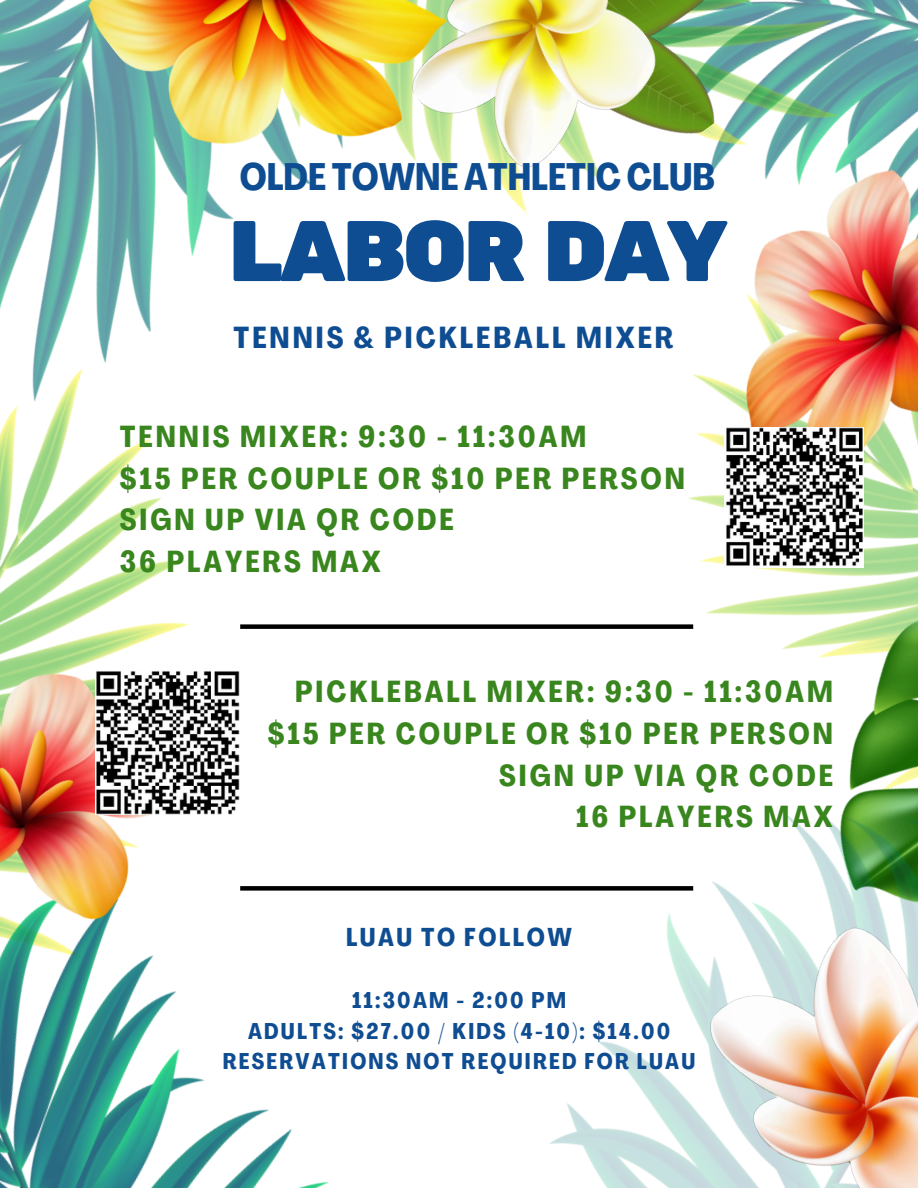
<style>
.page{position:relative;width:918px;height:1188px;background:#fff}
.page>*{position:absolute;margin:0;border:0;box-sizing:border-box;transform-origin:0 0}
.t1{font:85.8px "Rubik One";letter-spacing:-.05em;color:#0f4d92}
.t2{font:700 37.8px "Agrandir Tight";color:#0f4d92}
.t3{font:700 30px/41.7px "Agrandir Tight";letter-spacing:.1em;color:#3a861e}
.t4{font:700 30px "Agrandir Tight";letter-spacing:.1em;color:#0f4d92}
.t5{font:700 25.5px "Agrandir Tight";letter-spacing:.1em;color:#0f4d92}
.t6{font:700 22.5px "Agrandir Tight";letter-spacing:.1em;color:#0f4d92}
</style>
<div class="page">
<img style="left:0;top:511px;width:184px;height:83px">
<img style="left:0;top:0;width:199px;height:511px">
<img style="left:478px;top:0;width:80px;height:214px">
<img style="left:558px;top:0;width:360px;height:181px">
<img style="left:671px;top:139px;width:247px;height:338px">
<img style="left:640px;top:477px;width:278px;height:711px">
<img style="left:671px;top:814px;width:247px;height:374px">
<img style="left:0;top:814px;width:640px;height:374px">
<img style="left:48px;top:0;width:430px;height:233px">
<img style="left:0;top:594px;width:212px;height:392px">
<div style="left:240px;top:624px;width:453px;height:5px;background:#000"></div>
<img style="left:724px;top:428px;width:140px;height:139px">
<img style="left:96px;top:670px;width:144px;height:144px">
<div style="left:240px;top:886px;width:453px;height:5px;background:#000"></div>
<p class="t2" style="left:240px;top:162px;width:477px">OLDE TOWNEATHLETICCLUB</p>
<p class="t1" style="left:228px;top:201px;width:502px">LABOR DAY</p>
<p class="t4" style="left:234px;top:326px;width:441px">TENNIS &amp; PICKLEBALL MIXER</p>
<h1 class="t3" style="left:120px;top:419px;width:567px">TENNIS MIXER: 9:30 - 11:30AM<br>$15 PER COUPLE OR $10 PER PERSON<br>SIGN UP VIA QR CODE<br>36 PLAYERS MAX</h1>
<p class="t3" style="left:268px;top:674px;width:567px;text-align:right">PICKLEBALL MIXER: 9:30 - 11:30AM $15 PER COUPLE OR $10 PER PERSON<br>SIGN UP VIA QR CODE<br>16 PLAYERS MAX</p>
<p class="t5" style="left:346px;top:927px;width:227px">LUAU TO FOLLOW</p>
<p class="t6" style="left:352px;top:991px;width:216px">11:30AM - 2:00 PM</p>
<p class="t6" style="left:248px;top:1022px;width:424px">ADULTS: $27.00 / KIDS (4-10): $14.00</p>
<p class="t6" style="left:223px;top:1052px;width:474px">RESERVATIONS NOT REQUIRED FOR LUAU</p>
</div>
